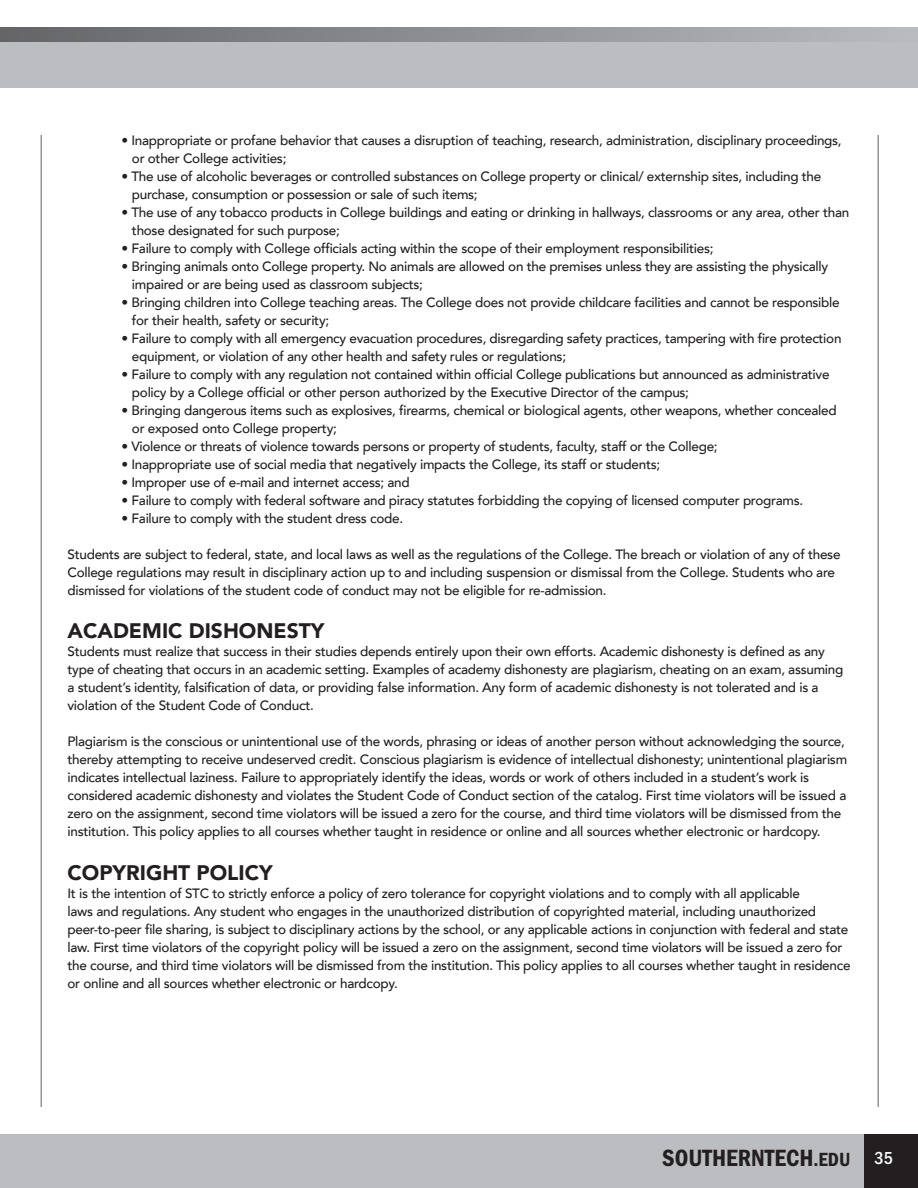
<style>
.page{position:relative;width:918px;height:1188px;background:#fff}
.page>*{position:absolute;margin:0;border:0;box-sizing:border-box;transform-origin:0 0}
.t1{font:600 condensed 24.45px "Franklin Gothic";color:#231f20}
.t2{font:900 21px "Avenir LT";color:#231f20}
.t3{font:500 13.5px/18px "Avenir LT";letter-spacing:-.02em;color:#231f20}
.s1{font-size:19.8px}
.s2{font-weight:500;font-size:18px;color:#fff}
</style>
<div class="page">
<div style="left:0;top:41px;width:918px;height:47px;background:#bcbdc0"></div>
<div style="left:864px;top:1134px;width:54px;height:54px;background:#231f20"></div>
<svg style="left:0;top:27px;width:918px;height:14px;background:#8e8f93"></svg>
<div style="left:0;top:1134px;width:864px;height:54px;background:#bcbdc0"></div>
<hr style="left:40px;top:135px;width:2px;height:972px;background:#939598">
<hr style="left:878px;top:135px;width:1px;height:972px;background:#939598">
<p class="t3" style="left:132px;top:132px;width:711px;text-indent:-10px">• Inappropriate or profane behavior that causes a disruption of teaching, research, administration, disciplinary proceedings, or other College activities;</p>
<p class="t3" style="left:132px;top:168px;width:691px;text-indent:-10px">• The use of alcoholic beverages or controlled substances on College property or clinical/ externship sites, including the purchase, consumption or possession or sale of such items;</p>
<p class="t3" style="left:132px;top:204px;width:719px;text-indent:-10px">• The use of any tobacco products in College buildings and eating or drinking in hallways, classrooms or any area, other than those designated for such purpose;</p>
<p class="t3" style="left:122px;top:240px;width:594px">• Failure to comply with College officials acting within the scope of their employment responsibilities;</p>
<p class="t3" style="left:132px;top:258px;width:698px;text-indent:-10px">• Bringing animals onto College property. No animals are allowed on the premises unless they are assisting the physically impaired or are being used as classroom subjects;</p>
<p class="t3" style="left:132px;top:294px;width:709px;text-indent:-10px">• Bringing children into College teaching areas. The College does not provide childcare facilities and cannot be responsible for their health, safety or security;</p>
<p class="t3" style="left:132px;top:330px;width:711px;text-indent:-10px">• Failure to comply with all emergency evacuation procedures, disregarding safety practices, tampering with fire protection equipment, or violation of any other health and safety rules or regulations;</p>
<p class="t3" style="left:132px;top:366px;width:699px;text-indent:-10px">• Failure to comply with any regulation not contained within official College publications but announced as administrative policy by a College official or other person authorized by the Executive Director of the campus;</p>
<p class="t3" style="left:132px;top:402px;width:706px;text-indent:-10px">• Bringing dangerous items such as explosives, firearms, chemical or biological agents, other weapons, whether concealed or exposed onto College property;</p>
<p class="t3" style="left:122px;top:438px;width:598px">• Violence or threats of violence towards persons or property of students, faculty, staff or the College;</p>
<p class="t3" style="left:122px;top:456px;width:540px">• Inappropriate use of social media that negatively impacts the College, its staff or students;</p>
<p class="t3" style="left:122px;top:474px;width:290px">• Improper use of e-mail and internet access; and</p>
<p class="t3" style="left:122px;top:492px;width:683px">• Failure to comply with federal software and piracy statutes forbidding the copying of licensed computer programs.</p>
<p class="t3" style="left:122px;top:510px;width:283px">• Failure to comply with the student dress code.</p>
<p class="t3" style="left:68px;top:546px;width:775px">Students are subject to federal, state, and local laws as well as the regulations of the College. The breach or violation of any of these<br>College regulations may result in disciplinary action up to and including suspension or dismissal from the College. Students who are dismissed for violations of the student code of conduct may not be eligible for re-admission.</p>
<h2 class="t2" style="left:68px;top:618px;width:258px">ACADEMIC DISHONESTY</h2>
<p class="t3" style="left:68px;top:643px;width:777px">Students must realize that success in their studies depends entirely upon their own efforts. Academic dishonesty is defined as any type of cheating that occurs in an academic setting. Examples of academy dishonesty are plagiarism, cheating on an exam, assuming a student’s identity, falsification of data, or providing false information. Any form of academic dishonesty is not tolerated and is a violation of the Student Code of Conduct.</p>
<p class="t3" style="left:68px;top:733px;width:781px">Plagiarism is the conscious or unintentional use of the words, phrasing or ideas of another person without acknowledging the source, thereby attempting to receive undeserved credit. Conscious plagiarism is evidence of intellectual dishonesty; unintentional plagiarism indicates intellectual laziness. Failure to appropriately identify the ideas, words or work of others included in a student’s work is considered academic dishonesty and violates the Student Code of Conduct section of the catalog. First time violators will be issued a zero on the assignment, second time violators will be issued a zero for the course, and third time violators will be dismissed from the institution. This policy applies to all courses whether taught in residence or online and all sources whether electronic or hardcopy.</p>
<h2 class="t2" style="left:68px;top:860px;width:207px">COPYRIGHT POLICY</h2>
<p class="t3" style="left:68px;top:884px;width:785px">It is the intention of STC to strictly enforce a policy of zero tolerance for copyright violations and to comply with all applicable<br>laws and regulations. Any student who engages in the unauthorized distribution of copyrighted material, including unauthorized peer-to-peer file sharing, is subject to disciplinary actions by the school, or any applicable actions in conjunction with federal and state law. First time violators of the copyright policy will be issued a zero on the assignment, second time violators will be issued a zero for the course, and third time violators will be dismissed from the institution. This policy applies to all courses whether taught in residence or online and all sources whether electronic or hardcopy.</p>
<h1 class="t1" style="left:662px;top:1144px;width:232px">SOUTHERNTECH<span class="s1">.EDU</span> <span class="s2">35</span></h1>
</div>
